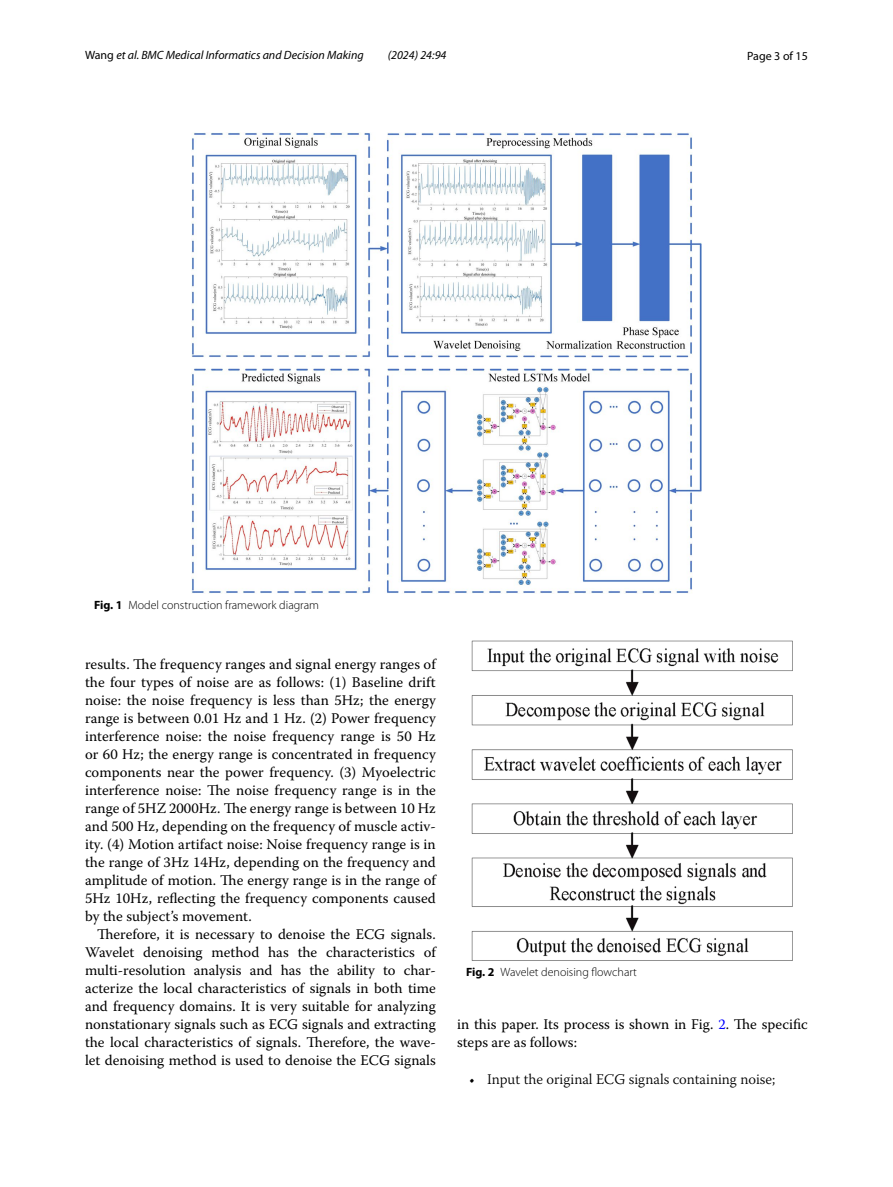
<style>
.page{position:relative;width:893px;height:1187px;background:#fff}
.page>*{position:absolute;margin:0;border:0;box-sizing:border-box;transform-origin:0 0}
.t1{font:14.7px/18px "Warnock Pro";letter-spacing:.005em;color:#000;text-align:justify}
.t2{font:300 14.7px "Warnock Pro";color:#000}
.t3{font:300 12px "Myriad Pro";color:#000}
.t4{font:italic 12px "Myriad Pro";color:#000}
.t5{font:12px "Myriad Pro";color:#000}
.s1{font-style:normal}
.s2{font-weight:700}
.s3{color:#00f}
</style>
<div class="page">
<img style="left:191px;top:133px;width:511px;height:460px">
<img style="left:471px;top:640px;width:322px;height:320px">
<p class="t4" style="left:85px;top:48px;width:280px"><span class="s1">Wang</span> et al. BMC Medical Informatics and Decision Making</p>
<p class="t4" style="left:388px;top:48px;width:60px">(2024) 24:94</p>
<p class="t5" style="left:747px;top:48px;width:62px">Page 3 of 15</p>
<p class="t3" style="left:94px;top:598px;width:226px"><span class="s2">Fig. 1</span> Model construction framework diagram</p>
<p class="t1" style="left:85px;top:654px;width:352px">results. The frequency ranges and signal energy ranges of the four types of noise are as follows: (1) Baseline drift noise: the noise frequency is less than 5Hz; the energy range is between 0.01 Hz and 1 Hz. (2) Power frequency interference noise: the noise frequency range is 50 Hz or 60 Hz; the energy range is concentrated in frequency components near the power frequency. (3) Myoelectric interference noise: The noise frequency range is in the range of 5HZ 2000Hz. The energy range is between 10 Hz and 500 Hz, depending on the frequency of muscle activ&shy;ity. (4) Motion artifact noise: Noise frequency range is in the range of 3Hz 14Hz, depending on the frequency and amplitude of motion. The energy range is in the range of 5Hz 10Hz, reflecting the frequency components caused by the subject’s movement.</p>
<p class="t1" style="left:85px;top:924px;width:352px;text-indent:12px">Therefore, it is necessary to denoise the ECG signals.<br>Wavelet denoising method has the characteristics of multi-resolution analysis and has the ability to char&shy;acterize the local characteristics of signals in both time and frequency domains. It is very suitable for analyzing nonstationary signals such as ECG signals and extracting the local characteristics of signals. Therefore, the wave&shy;let denoising method is used to denoise the ECG signals</p>
<p class="t3" style="left:466px;top:965px;width:172px"><span class="s2">Fig. 2</span> Wavelet denoising flowchart</p>
<p class="t1" style="left:457px;top:1014px;width:352px">in this paper. Its process is shown in Fig. <span class="s3">2</span>. The specific steps are as follows:</p>
<p class="t2" style="left:469px;top:1069px;width:308px">• Input the original ECG signals containing noise;</p>
</div>
